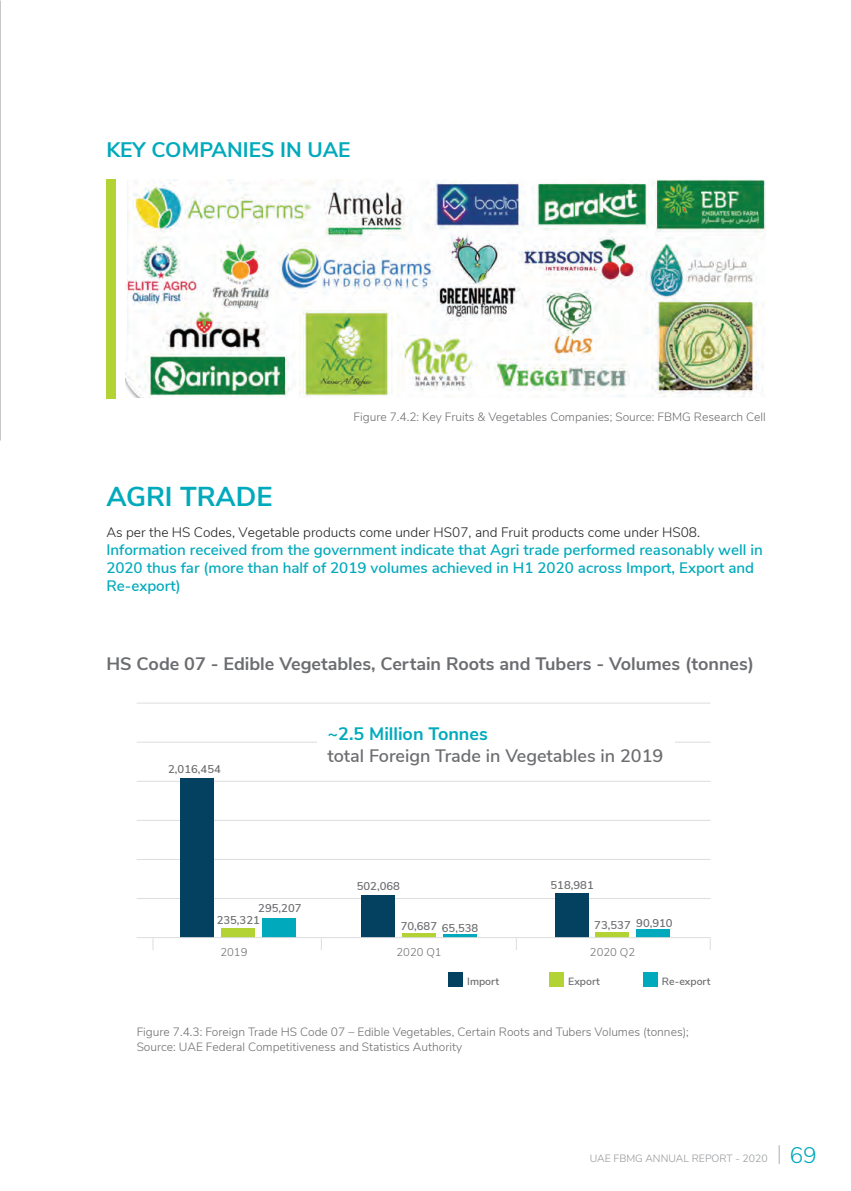
<style>
.page{position:relative;width:851px;height:1191px;background:#fff}
.page>*{position:absolute;margin:0;border:0;box-sizing:border-box;transform-origin:0 0}
.t1{font:700 27.3px "Nunito Sans";color:#00aabc}
.t2{font:700 21px "Nunito Sans";color:#00aabc}
.t3{font:700 18px "Nunito Sans";color:#6c6d70}
.t4{font:600 18px "Nunito Sans";color:#6c6d70}
.t5{font:700 18px "Nunito Sans";color:#00aabc}
.t6{font:600 15.15px/18.1px "Nunito Sans";color:#00aabc}
.t7{font:300 13.65px "Nunito Sans";color:#231f20}
.t8{font:300 12px/14.4px "Nunito Sans";color:#6c6d70}
.t9{font:600 11.25px/11.9px "Nunito Sans";color:#6c6d70}
.t10{font:300 11.25px "Nunito Sans";color:#6c6d70}
.t11{font:300 10.5px "Nunito Sans";color:#939598}
.t12{font:600 10.5px "Nunito Sans";color:#6c6d70}
.s1{font-weight:200;font-size:21px;color:#a8a9ad}
.s2{font-size:22.5px;color:#00aabc}
</style>
<div class="page">
<img style="left:0;top:0;width:1px;height:440px">
<div style="left:106px;top:179px;width:10px;height:220px;background:#b3d234"></div>
<img style="left:125px;top:179px;width:640px;height:218px">
<hr style="left:137px;top:898px;width:573px;height:1px;background:#dcdddf">
<hr style="left:137px;top:859px;width:573px;height:1px;background:#dcdddf">
<hr style="left:137px;top:820px;width:573px;height:1px;background:#dcdddf">
<hr style="left:137px;top:781px;width:573px;height:1px;background:#dcdddf">
<hr style="left:137px;top:742px;width:573px;height:1px;background:#dcdddf">
<hr style="left:137px;top:702px;width:573px;height:1px;background:#dcdddf">
<div style="left:180px;top:778px;width:34px;height:160px;background:#044161"></div>
<div style="left:361px;top:895px;width:34px;height:43px;background:#044161"></div>
<div style="left:554px;top:893px;width:34px;height:45px;background:#044161"></div>
<div style="left:221px;top:928px;width:34px;height:10px;background:#b3d234"></div>
<div style="left:402px;top:933px;width:34px;height:5px;background:#b3d234"></div>
<div style="left:595px;top:932px;width:34px;height:6px;background:#b3d234"></div>
<div style="left:262px;top:918px;width:34px;height:20px;background:#00aabc"></div>
<hr style="left:443px;top:935px;width:34px;height:3px;background:#00aabc">
<div style="left:636px;top:929px;width:34px;height:9px;background:#00aabc"></div>
<hr style="left:137px;top:937px;width:573px;height:1px;background:#dcdddf">
<div style="left:448px;top:972px;width:15px;height:14px;background:#044161"></div>
<div style="left:549px;top:972px;width:15px;height:14px;background:#b3d234"></div>
<div style="left:643px;top:972px;width:15px;height:14px;background:#00aabc"></div>
<div style="left:317px;top:710px;width:357px;height:63px;background:#fff"></div>
<h2 class="t2" style="left:106px;top:135px;width:246px">KEY COMPANIES IN UAE</h2>
<p class="t8" style="left:353px;top:409px;width:414px">Figure 7.4.2: Key Fruits &amp; Vegetables Companies; Source: FBMG Research Cell</p>
<h1 class="t1" style="left:106px;top:476px;width:167px">AGRI TRADE</h1>
<p class="t7" style="left:106px;top:522px;width:595px">As per the HS Codes, Vegetable products come under HS07, and Fruit products come under HS08.</p>
<p class="t6" style="left:106px;top:540px;width:658px">Information received from the government indicate that Agri trade performed reasonably well in<br>2020 thus far (more than half of 2019 volumes achieved in H1 2020 across Import, Export and<br>Re-export)</p>
<h3 class="t3" style="left:106px;top:651px;width:649px">HS Code 07 - Edible Vegetables, Certain Roots and Tubers - Volumes (tonnes)</h3>
<p class="t9" style="left:168px;top:762px;width:54px">2,016,454</p>
<h3 class="t5" style="left:327px;top:720px;width:162px">~2.5 Million Tonnes</h3>
<h3 class="t4" style="left:327px;top:742px;width:337px">total Foreign Trade in Vegetables in 2019</h3>
<p class="t9" style="left:217px;top:902px;width:86px;text-indent:42px">295,207<br>235,321</p>
<p class="t9" style="left:357px;top:880px;width:45px">502,068</p>
<p class="t9" style="left:400px;top:920px;width:79px">70,687 65,538</p>
<p class="t9" style="left:550px;top:878px;width:45px">518,981</p>
<p class="t9" style="left:594px;top:917px;width:80px">73,537 90,910</p>
<p class="t10" style="left:220px;top:943px;width:28px">2019</p>
<p class="t10" style="left:396px;top:943px;width:47px">2020 Q1</p>
<p class="t10" style="left:590px;top:943px;width:47px">2020 Q2</p>
<p class="t12" style="left:467px;top:973px;width:33px">Import</p>
<p class="t12" style="left:568px;top:973px;width:33px">Export</p>
<p class="t12" style="left:661px;top:973px;width:50px">Re-export</p>
<p class="t8" style="left:137px;top:1024px;width:553px">Figure 7.4.3: Foreign Trade HS Code 07 – Edible Vegetables, Certain Roots and Tubers Volumes (tonnes);<br>Source: UAE Federal Competitiveness and Statistics Authority</p>
<p class="t11" style="left:589px;top:1150px;width:228px">UAE FBMG ANNUAL REPORT - 2020 <span class="s1">|</span> <span class="s2">69</span></p>
</div>
